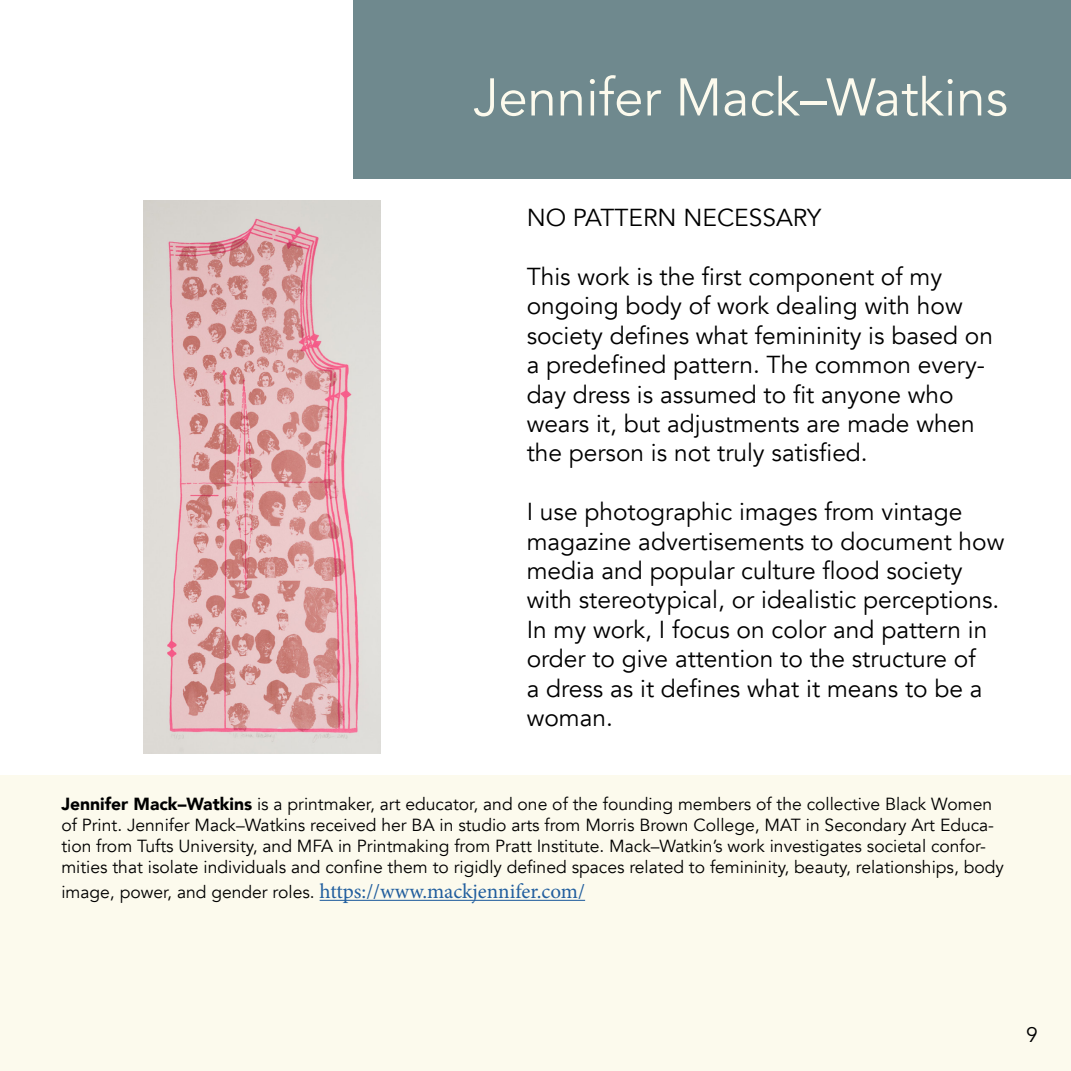
<style>
.page{position:relative;width:1071px;height:1071px;background:#fff}
.page>*{position:absolute;margin:0;border:0;box-sizing:border-box;transform-origin:0 0}
.t1{font:52.5px "Avenir";color:#fcfaed}
.t2{font:24.5px/29.4px "Avenir";color:#000}
.t3{font:21px "Minion Pro";color:#215e9e}
.t4{font:21px "Avenir";color:#000}
.t5{font:17.5px/21px "Avenir";color:#000}
.s1{font-weight:900}
.s2{font-family:"Avenir";font-size:17.5px;color:#000}
</style>
<div class="page">
<div style="left:353px;top:0;width:718px;height:179px;background:#6f898e"></div>
<div style="left:0;top:775px;width:1071px;height:296px;background:#fcfaed"></div>
<hr style="left:320px;top:900px;width:265px;height:1px;background:#215e9e">
<img style="left:144px;top:201px;width:237px;height:552px">
<h1 class="t1" style="left:473px;top:66px;width:536px">Jennifer Mack–Watkins</h1>
<p class="t2" style="left:527px;top:203px;width:296px">NO PATTERN NECESSARY</p>
<p class="t2" style="left:527px;top:262px;width:468px">This work is the first component of my ongoing body of work dealing with how society defines what femininity is based on a predefined pattern. The common every&shy;day dress is assumed to fit anyone who wears it, but adjustments are made when the person is not truly satisfied.</p>
<p class="t2" style="left:527px;top:497px;width:479px">I use photographic images from vintage magazine advertisements to document how media and popular culture flood society with stereotypical, or idealistic perceptions.<br>In my work, I focus on color and pattern in order to give attention to the structure of<br>a dress as it defines what it means to be a woman.</p>
<p class="t5" style="left:61px;top:794px;width:944px"><span class="s1">Jennifer Mack–Watkins</span> is a printmaker, art educator, and one of the founding members of the collective Black Women of Print. Jennifer Mack–Watkins received her BA in studio arts from Morris Brown College, MAT in Secondary Art Educa&shy;tion from Tufts University, and MFA in Printmaking from Pratt Institute. Mack–Watkin’s work investigates societal confor&shy;mities that isolate individuals and confine them to rigidly defined spaces related to femininity, beauty, relationships, body</p>
<p class="t3" style="left:61px;top:877px;width:525px"><span class="s2">image, power, and gender roles.</span> https://www.mackjennifer.com/</p>
<p class="t4" style="left:1026px;top:1022px;width:13px">9</p>
</div>
